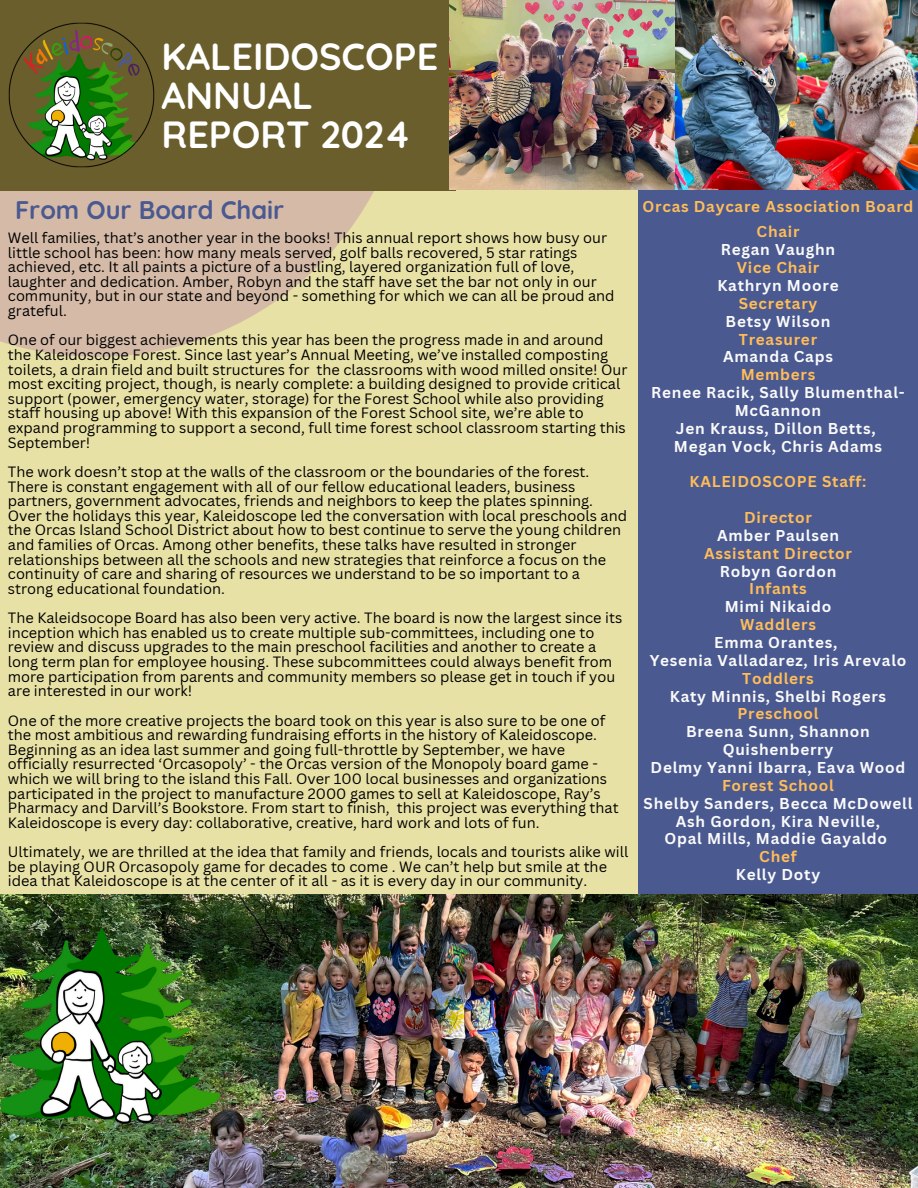
<style>
.page{position:relative;width:918px;height:1188px;background:#e8e1a5}
.page>*{position:absolute;margin:0;border:0;box-sizing:border-box;transform-origin:0 0}
.t1{font:700 37.8px/39px "Quicksand";color:#fff}
.t2{font:700 25.35px "Quicksand";color:#4a5990}
.t3{font:700 15.3px/17.9px "Canva Sans";letter-spacing:.05em;color:#fafafa;text-align:center}
.t4{font:700 15.3px "Canva Sans";letter-spacing:.05em;color:#ffbd59}
.t5{font:14.55px/14.7px "Canva Sans";color:#000}
.s1{color:#ffbd59}
</style>
<div class="page">
<svg style="left:0;top:190px;width:411px;height:167px;fill:#d4baa7"></svg>
<div style="left:638px;top:190px;width:280px;height:815px;background:#4a5990"></div>
<img style="left:0;top:895px;width:918px;height:293px">
<div style="left:0;top:0;width:456px;height:190px;background:#695e2c"></div>
<img style="left:450px;top:0;width:468px;height:189px">
<img style="left:8px;top:22px;width:147px;height:146px">
<img style="left:1px;top:894px;width:228px;height:246px">
<p class="t1" style="left:161px;top:36px;width:278px">KALEIDOSCOPE<br>ANNUAL<br>REPORT 2024</p>
<h3 class="t2" style="left:15px;top:194px;width:271px">From Our Board Chair</h3>
<h3 class="t4" style="left:643px;top:196px;width:272px">Orcas Daycare Association Board</h3>
<h3 class="t3" style="left:651px;top:223px;width:255px"><span class="s1">Chair<br></span>Regan Vaughn<br><span class="s1">Vice Chair<br></span>Kathryn Moore<br><span class="s1">Secretary<br></span>Betsy Wilson<br><span class="s1">Treasurer<br></span>Amanda Caps<br><span class="s1">Members<br></span>Renee Racik, Sally Blumenthal-<br>McGannon<br>Jen Krauss, Dillon Betts,<br>Megan Vock, Chris Adams</h3>
<h3 class="t4" style="left:690px;top:471px;width:178px">KALEIDOSCOPE Staff:</h3>
<h2 class="t3" style="left:644px;top:508px;width:270px"><span class="s1">Director<br></span>Amber Paulsen<br><span class="s1">Assistant Director<br></span>Robyn Gordon<br><span class="s1">Infants<br></span>Mimi Nikaido<br><span class="s1">Waddlers<br></span>Emma Orantes,<br>Yesenia Valladarez, Iris Arevalo<br><span class="s1">Toddlers<br></span>Katy Minnis, Shelbi Rogers<br><span class="s1">Preschool<br></span>Breena Sunn, Shannon<br>Quishenberry<br>Delmy Yanni Ibarra, Eava Wood<br><span class="s1">Forest School<br></span>Shelby Sanders, Becca McDowell<br>Ash Gordon, Kira Neville,<br>Opal Mills, Maddie Gayaldo<br><span class="s1">Chef<br></span>Kelly Doty</h2>
<p class="t5" style="left:8px;top:230px;width:608px">Well families, that’s another year in the books! This annual report shows how busy our little school has been: how many meals served, golf balls recovered, 5 star ratings achieved, etc. It all paints a picture of a bustling, layered organization full of love, laughter and dedication. Amber, Robyn and the staff have set the bar not only in our community, but in our state and beyond - something for which we can all be proud and grateful.</p>
<p class="t5" style="left:8px;top:332px;width:621px">One of our biggest achievements this year has been the progress made in and around the Kaleidoscope Forest. Since last year’s Annual Meeting, we’ve installed composting toilets, a drain field and built structures for the classrooms with wood milled onsite! Our most exciting project, though, is nearly complete: a building designed to provide critical support (power, emergency water, storage) for the Forest School while also providing staff housing up above! With this expansion of the Forest School site, we’re able to expand programming to support a second, full time forest school classroom starting this September!</p>
<p class="t5" style="left:8px;top:464px;width:621px">The work doesn’t stop at the walls of the classroom or the boundaries of the forest.<br>There is constant engagement with all of our fellow educational leaders, business partners, government advocates, friends and neighbors to keep the plates spinning.<br>Over the holidays this year, Kaleidoscope led the conversation with local preschools and the Orcas Island School District about how to best continue to serve the young children and families of Orcas. Among other benefits, these talks have resulted in stronger relationships between all the schools and new strategies that reinforce a focus on the continuity of care and sharing of resources we understand to be so important to a strong educational foundation.</p>
<p class="t5" style="left:8px;top:610px;width:616px">The Kaleidsocope Board has also been very active. The board is now the largest since its inception which has enabled us to create multiple sub-committees, including one to review and discuss upgrades to the main preschool facilities and another to create a long term plan for employee housing. These subcommittees could always benefit from more participation from parents and community members so please get in touch if you are interested in our work!</p>
<p class="t5" style="left:8px;top:713px;width:612px">One of the more creative projects the board took on this year is also sure to be one of the most ambitious and rewarding fundraising efforts in the history of Kaleidoscope.<br>Beginning as an idea last summer and going full-throttle by September, we have officially resurrected ‘Orcasopoly’ - the Orcas version of the Monopoly board game - which we will bring to the island this Fall. Over 100 local businesses and organizations participated in the project to manufacture 2000 games to sell at Kaleidoscope, Ray’s Pharmacy and Darvill’s Bookstore. From start to finish, this project was everything that Kaleidoscope is every day: collaborative, creative, hard work and lots of fun.</p>
<p class="t5" style="left:8px;top:844px;width:622px">Ultimately, we are thrilled at the idea that family and friends, locals and tourists alike will be playing OUR Orcasopoly game for decades to come . We can’t help but smile at the idea that Kaleidoscope is at the center of it all - as it is every day in our community.</p>
</div>
